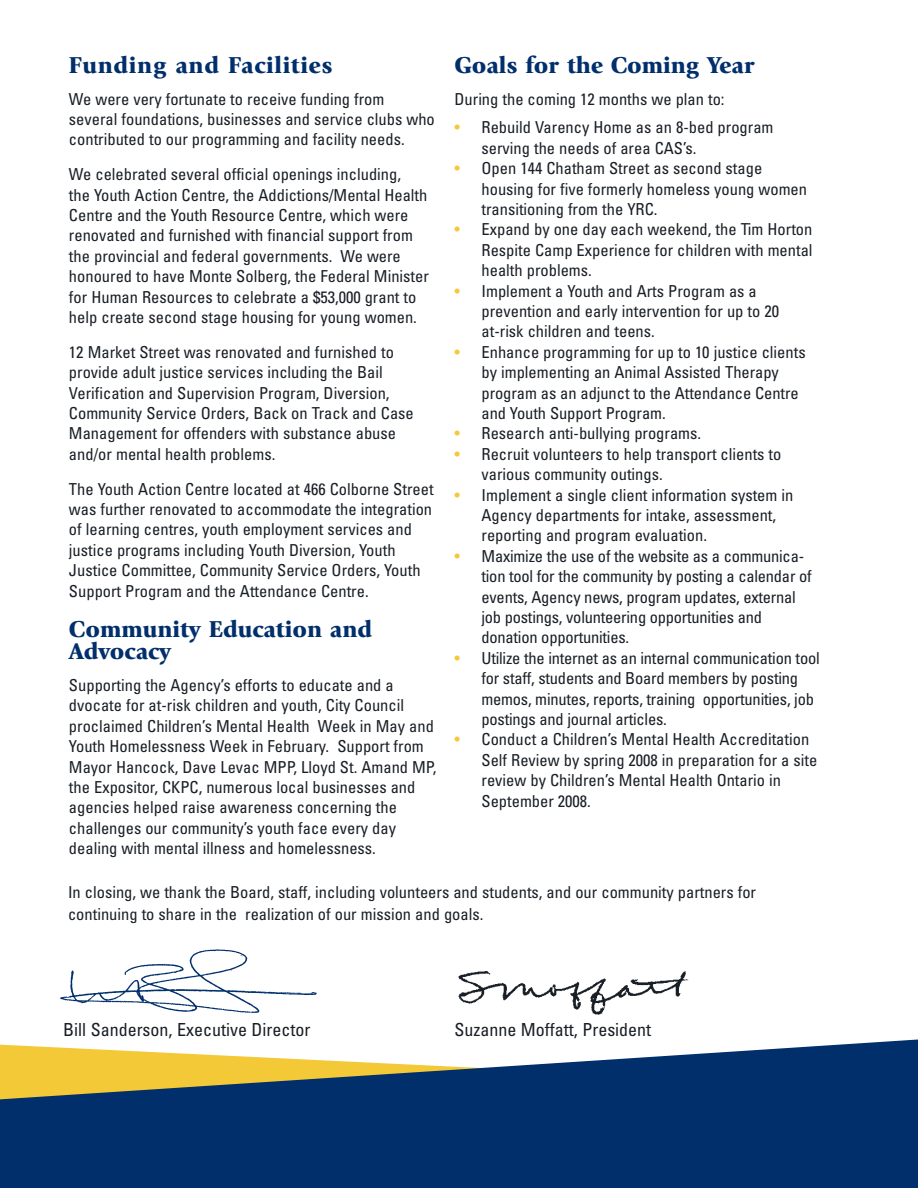
<style>
.page{position:relative;width:918px;height:1188px;background:#fff}
.page>*{position:absolute;margin:0;border:0;box-sizing:border-box;transform-origin:0 0}
.t1{font:900 24px/21.9px "Giovanni";color:#002f6c}
.t2{font:900 24px "Giovanni";letter-spacing:.03em;color:#002f6c}
.t3{font:condensed 18px "Univers";color:#191f26}
.t4{font:condensed 16.5px/20.4px "Univers";color:#191f26}
.s1{color:#f4c937}
</style>
<div class="page">
<svg style="left:0;top:1040px;width:918px;height:148px;background:#315375"></svg>
<img style="left:60px;top:949px;width:257px;height:64px">
<img style="left:458px;top:971px;width:231px;height:44px">
<h1 class="t2" style="left:69px;top:55px;width:265px">Funding and Facilities</h1>
<p class="t4" style="left:69px;top:90px;width:367px">We were very fortunate to receive funding from several foundations, businesses and service clubs who contributed to our programming and facility needs.</p>
<p class="t4" style="left:69px;top:166px;width:361px">We celebrated several official openings including,<br>the Youth Action Centre, the Addictions/Mental Health Centre and the Youth Resource Centre, which were renovated and furnished with financial support from the provincial and federal governments. We were honoured to have Monte Solberg, the Federal Minister for Human Resources to celebrate a $53,000 grant to help create second stage housing for young women.</p>
<p class="t4" style="left:69px;top:343px;width:346px">12 Market Street was renovated and furnished to provide adult justice services including the Bail Verification and Supervision Program, Diversion, Community Service Orders, Back on Track and Case Management for offenders with substance abuse and/or mental health problems.</p>
<p class="t4" style="left:69px;top:480px;width:366px">The Youth Action Centre located at 466 Colborne Street was further renovated to accommodate the integration of learning centres, youth employment services and justice programs including Youth Diversion, Youth Justice Committee, Community Service Orders, Youth Support Program and the Attendance Centre.</p>
<h1 class="t1" style="left:69px;top:621px;width:305px">Community Education and<br>Advocacy</h1>
<p class="t4" style="left:69px;top:676px;width:369px">Supporting the Agency’s efforts to educate and a dvocate for at-risk children and youth, City Council proclaimed Children’s Mental Health Week in May and Youth Homelessness Week in February. Support from Mayor Hancock, Dave Levac MPP, Lloyd St. Amand MP, the Expositor, CKPC, numerous local businesses and agencies helped raise awareness concerning the challenges our community’s youth face every day dealing with mental illness and homelessness.</p>
<h1 class="t1" style="left:455px;top:56px;width:302px">Goals for the Coming Year</h1>
<p class="t4" style="left:455px;top:90px;width:272px">During the coming 12 months we plan to:</p>
<p class="t4" style="left:482px;top:119px;width:294px;text-indent:-27px"><span class="s1">•</span> Rebuild Varency Home as an 8-bed program serving the needs of area CAS’s.</p>
<p class="t4" style="left:482px;top:160px;width:327px;text-indent:-27px"><span class="s1">•</span> Open 144 Chatham Street as second stage housing for five formerly homeless young women transitioning from the YRC.</p>
<p class="t4" style="left:482px;top:221px;width:333px;text-align:justify;text-indent:-27px"><span class="s1">•</span> Expand by one day each weekend, the Tim Horton Respite Camp Experience for children with mental health problems.</p>
<p class="t4" style="left:482px;top:282px;width:299px;text-indent:-27px"><span class="s1">•</span> Implement a Youth and Arts Program as a prevention and early intervention for up to 20 at-risk children and teens.</p>
<p class="t4" style="left:482px;top:343px;width:326px;text-indent:-27px"><span class="s1">•</span> Enhance programming for up to 10 justice clients by implementing an Animal Assisted Therapy program as an adjunct to the Attendance Centre and Youth Support Program.</p>
<p class="t4" style="left:455px;top:425px;width:248px"><span class="s1">•</span> Research anti-bullying programs.</p>
<p class="t4" style="left:482px;top:445px;width:301px;text-indent:-27px"><span class="s1">•</span> Recruit volunteers to help transport clients to various community outings.</p>
<p class="t4" style="left:482px;top:486px;width:313px;text-indent:-27px"><span class="s1">•</span> Implement a single client information system in<br>Agency departments for intake, assessment, reporting and program evaluation.</p>
<p class="t4" style="left:482px;top:547px;width:332px;text-indent:-27px"><span class="s1">•</span> Maximize the use of the website as a communica&shy;tion tool for the community by posting a calendar of events, Agency news, program updates, external job postings, volunteering opportunities and donation opportunities.</p>
<p class="t4" style="left:482px;top:649px;width:340px;text-indent:-27px"><span class="s1">•</span> Utilize the internet as an internal communication tool for staff, students and Board members by posting memos, minutes, reports, training opportunities, job postings and journal articles.</p>
<p class="t4" style="left:482px;top:731px;width:337px;text-indent:-27px"><span class="s1">•</span> Conduct a Children’s Mental Health Accreditation Self Review by spring 2008 in preparation for a site review by Children’s Mental Health Ontario in September 2008.</p>
<p class="t4" style="left:68px;top:882px;width:690px;line-height:22.5px">In closing, we thank the Board, staff, including volunteers and students, and our community partners for continuing to share in the realization of our mission and goals.</p>
<p class="t3" style="left:63px;top:1023px;width:249px">Bill Sanderson, Executive Director</p>
<p class="t3" style="left:455px;top:1023px;width:198px">Suzanne Moffatt, President</p>
</div>
